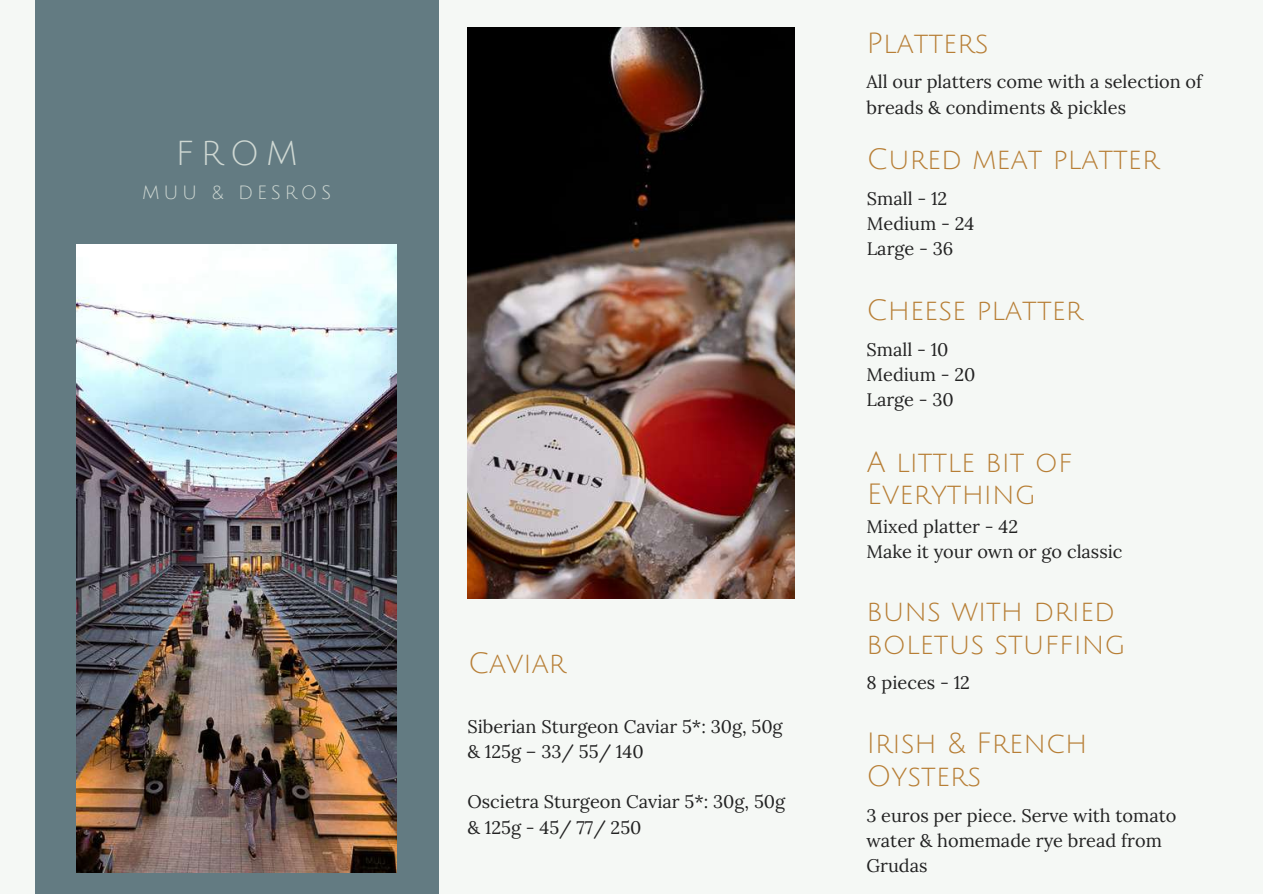
<style>
.page{position:relative;width:1263px;height:894px;background:#fff}
.page>*{position:absolute;margin:0;border:0;box-sizing:border-box;transform-origin:0 0}
.t1{font:33.6px "Julius Sans One";color:#cfd8d3}
.t2{font:28.5px/32.5px "Julius Sans One";color:#b77e35}
.t3{font:18.75px "Julius Sans One";letter-spacing:.2em;color:#cfd8d3}
.t4{font:18.15px/25.2px "Lora";color:#222}
</style>
<div class="page">
<div style="left:0;top:0;width:1263px;height:893px;background:#f5f8f5"></div>
<div style="left:35px;top:0;width:403px;height:893px;background:#637b82"></div>
<img style="left:467px;top:27px;width:328px;height:571px">
<img style="left:76px;top:245px;width:321px;height:627px">
<h1 class="t1" style="left:175px;top:136px;width:124px">FROM</h1>
<p class="t3" style="left:142px;top:183px;width:191px">MUU &amp; DESROS</p>
<h2 class="t2" style="left:468px;top:647px;width:100px">Caviar</h2>
<p class="t4" style="left:467px;top:713px;width:317px">Siberian Sturgeon Caviar 5*: 30g, 50g &amp; 125g – 33/ 55/ 140</p>
<p class="t4" style="left:467px;top:788px;width:319px">Oscietra Sturgeon Caviar 5*: 30g, 50g &amp; 125g - 45/ 77/ 250</p>
<h2 class="t2" style="left:867px;top:27px;width:123px">Platters</h2>
<p class="t4" style="left:867px;top:69px;width:337px">All our platters come with a selection of breads &amp; condiments &amp; pickles</p>
<h2 class="t2" style="left:867px;top:144px;width:294px">Cured meat platter</h2>
<p class="t4" style="left:867px;top:185px;width:109px">Small - 12<br>Medium - 24<br>Large - 36</p>
<h2 class="t2" style="left:866px;top:294px;width:218px">Cheese platter</h2>
<p class="t4" style="left:866px;top:336px;width:110px">Small - 10<br>Medium - 20<br>Large - 30</p>
<h2 class="t2" style="left:867px;top:446px;width:207px">A little bit of<br>Everything</h2>
<p class="t4" style="left:866px;top:513px;width:258px">Mixed platter - 42<br>Make it your own or go classic</p>
<h2 class="t2" style="left:867px;top:595px;width:260px">buns with dried boletus stuffing</h2>
<p class="t4" style="left:867px;top:670px;width:105px">8 pieces - 12</p>
<h2 class="t2" style="left:866px;top:727px;width:222px">Irish &amp; French<br>Oysters</h2>
<p class="t4" style="left:866px;top:802px;width:312px">3 euros per piece. Serve with tomato water &amp; homemade rye bread from<br>Grudas</p>
</div>
